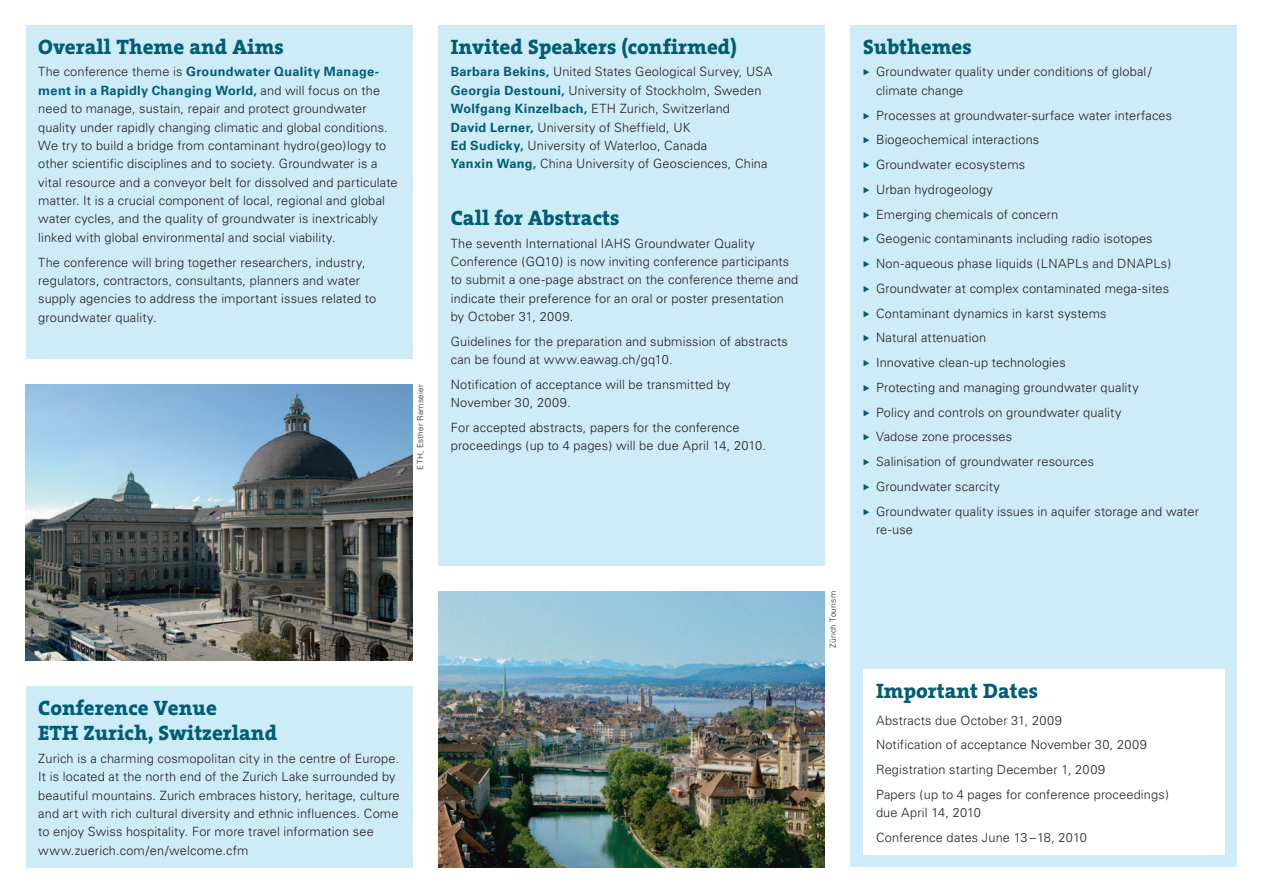
<style>
.page{position:relative;width:1263px;height:893px;background:#fff}
.page>*{position:absolute;margin:0;border:0;box-sizing:border-box;transform-origin:0 0}
.t1{font:800 21px/25.5px "The Serif B8";color:#005d75}
.t2{font:300 12.75px/18.3px "Univers";letter-spacing:.01em;color:#231f20}
.t3{font:300 8.25px "Univers";letter-spacing:.025em;color:#231f20}
.s1{font-weight:700;color:#005d75}
.s2{font-family:"European Pi Three";font-weight:400;font-size:8.25px;color:#005d75}
</style>
<div class="page">
<div style="left:850px;top:26px;width:387px;height:841px;background:#cdecf7"></div>
<div style="left:26px;top:26px;width:386px;height:333px;background:#cdecf7"></div>
<div style="left:26px;top:686px;width:386px;height:181px;background:#cdecf7"></div>
<div style="left:438px;top:26px;width:387px;height:540px;background:#cdecf7"></div>
<div style="left:863px;top:669px;width:362px;height:186px;background:#fff"></div>
<img style="left:438px;top:591px;width:387px;height:276px">
<img style="left:26px;top:384px;width:386px;height:277px">
<h1 class="t1" style="left:38px;top:35px;width:247px">Overall Theme and Aims</h1>
<p class="t2" style="left:38px;top:63px;width:361px">The conference theme is <span class="s1">Groundwater Quality Manage&shy;ment in a Rapidly Changing World,</span> and will focus on the need to manage, sustain, repair and protect groundwater quality under rapidly changing climatic and global conditions.<br>We try to build a bridge from contaminant hydro(geo)logy to other scientific disciplines and to society. Groundwater is a vital resource and a conveyor belt for dissolved and particulate matter. It is a crucial component of local, regional and global water cycles, and the quality of groundwater is inextricably linked with global environmental and social viability.</p>
<p class="t2" style="left:38px;top:253px;width:339px">The conference will bring together researchers, industry, regulators, contractors, consultants, planners and water supply agencies to address the important issues related to groundwater quality.</p>
<p class="t3" style="left:415px;top:470px;width:87px;rotate:-90deg">ETH, Esther Ramseier</p>
<h1 class="t1" style="left:451px;top:35px;width:288px">Invited Speakers (confirmed)</h1>
<p class="t2" style="left:451px;top:63px;width:323px"><span class="s1">Barbara Bekins,</span> United States Geological Survey, USA <span class="s1">Georgia Destouni,</span> University of Stockholm, Sweden <span class="s1">Wolfgang Kinzelbach,</span> ETH Zurich, Switzerland<br><span class="s1">David Lerner,</span> University of Sheffield, UK<br><span class="s1">Ed Sudicky,</span> University of Waterloo, Canada<br><span class="s1">Yanxin Wang,</span> China University of Geosciences, China</p>
<h1 class="t1" style="left:451px;top:206px;width:170px">Call for Abstracts</h1>
<p class="t2" style="left:451px;top:234px;width:349px">The seventh International IAHS Groundwater Quality Conference (GQ10) is now inviting conference participants to submit a one-page abstract on the conference theme and indicate their preference for an oral or poster presentation by October 31, 2009.</p>
<p class="t2" style="left:451px;top:332px;width:339px">Guidelines for the preparation and submission of abstracts can be found at www.eawag.ch/gq10.</p>
<p class="t2" style="left:451px;top:375px;width:281px">Notification of acceptance will be transmitted by<br>November 30, 2009.</p>
<p class="t2" style="left:451px;top:418px;width:317px">For accepted abstracts, papers for the conference proceedings (up to 4 pages) will be due April 14, 2010.</p>
<h1 class="t1" style="left:38px;top:695px;width:240px">Conference Venue<br>ETH Zurich, Switzerland</h1>
<p class="t2" style="left:38px;top:749px;width:363px">Zurich is a charming cosmopolitan city in the centre of Europe.<br>It is located at the north end of the Zurich Lake surrounded by beautiful mountains. Zurich embraces history, heritage, culture and art with rich cultural diversity and ethnic influences. Come to enjoy Swiss hospitality. For more travel information see www.zuerich.com/en/welcome.cfm</p>
<p class="t3" style="left:828px;top:648px;width:58px;rotate:-90deg">Zürich Tourism</p>
<h1 class="t1" style="left:863px;top:35px;width:110px">Subthemes</h1>
<p class="t2" style="left:876px;top:63px;width:277px;text-indent:-13px"><span class="s2">E</span> Groundwater quality under conditions of global/ climate change</p>
<p class="t2" style="left:863px;top:103px;width:337px;line-height:24.8px"><span class="s2">E</span> Processes at groundwater-surface water interfaces<br><span class="s2">E</span> Biogeochemical interactions<br><span class="s2">E</span> Groundwater ecosystems<br><span class="s2">E</span> Urban hydrogeology<br><span class="s2">E</span> Emerging chemicals of concern<br><span class="s2">E</span> Geogenic contaminants including radio isotopes<br><span class="s2">E</span> Non-aqueous phase liquids (LNAPLs and DNAPLs)<br><span class="s2">E</span> Groundwater at complex contaminated mega-sites<br><span class="s2">E</span> Contaminant dynamics in karst systems<br><span class="s2">E</span> Natural attenuation<br><span class="s2">E</span> Innovative clean-up technologies<br><span class="s2">E</span> Protecting and managing groundwater quality<br><span class="s2">E</span> Policy and controls on groundwater quality<br><span class="s2">E</span> Vadose zone processes<br><span class="s2">E</span> Salinisation of groundwater resources<br><span class="s2">E</span> Groundwater scarcity<br><span class="s2">E</span> Groundwater quality issues in aquifer storage and water</p>
<p class="t2" style="left:876px;top:520px;width:38px">re-use</p>
<h1 class="t1" style="left:876px;top:678px;width:163px">Important Dates</h1>
<p class="t2" style="left:876px;top:708px;width:294px;line-height:24.8px">Abstracts due October 31, 2009<br>Notification of acceptance November 30, 2009<br>Registration starting December 1, 2009<br>Papers (up to 4 pages for conference proceedings)</p>
<p class="t2" style="left:876px;top:800px;width:212px;line-height:24.8px">due April 14, 2010<br>Conference dates June 13 –18, 2010</p>
</div>
